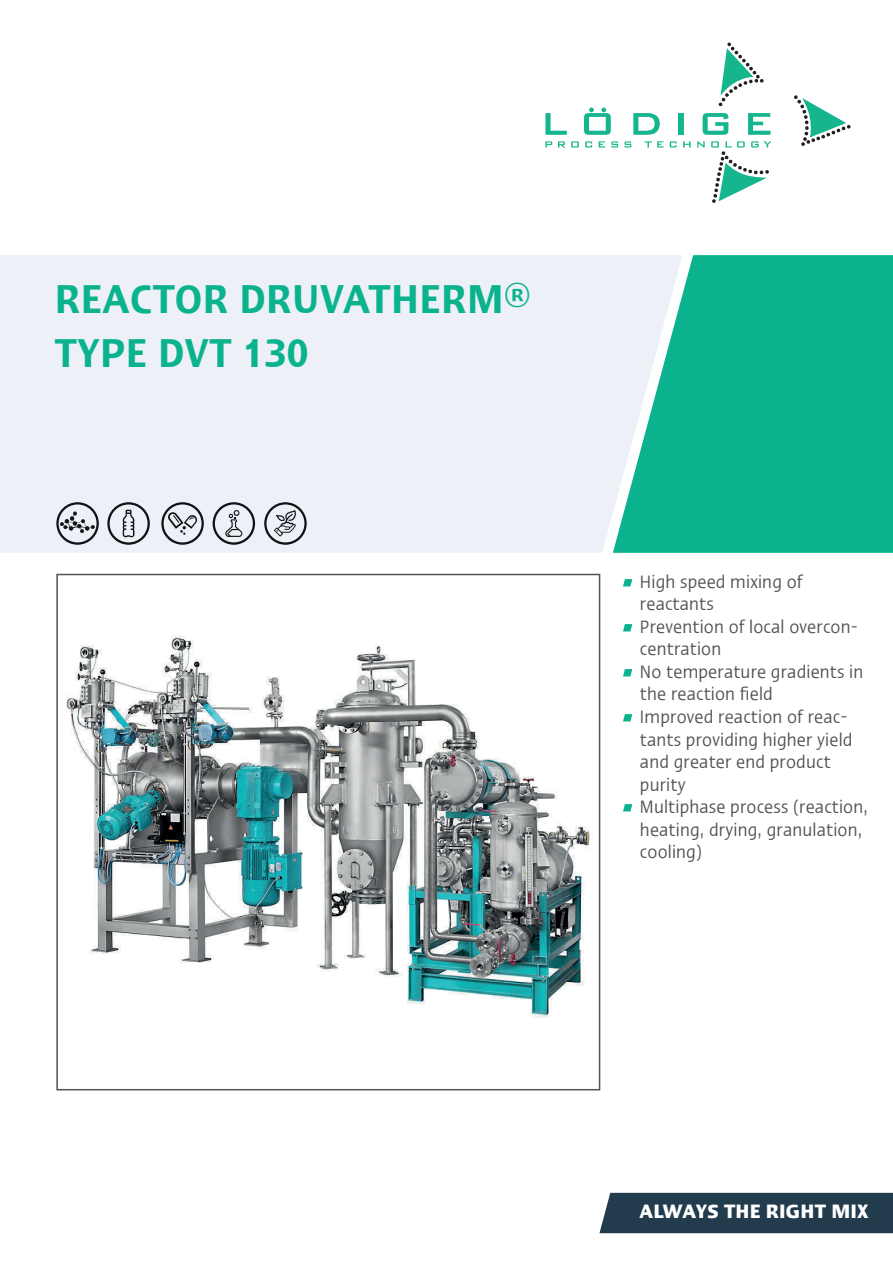
<style>
.page{position:relative;width:893px;height:1263px;background:#fff}
.page>*{position:absolute;margin:0;border:0;box-sizing:border-box;transform-origin:0 0}
.t1{font:600 condensed 40.5px/54px "Ergo Com";letter-spacing:.01em;color:#0ab38d}
.t2{font:700 condensed 19.5px "Ergo Com";letter-spacing:.01em;color:#fff}
.t3{font:condensed 18px/22.5px "Ergo Com";letter-spacing:.01em;color:#505357}
</style>
<div class="page">
<div style="left:599px;top:1193px;width:294px;height:40px;background:#223b4d"></div>
<div style="left:0;top:255px;width:613px;height:298px;background:#edf1f7"></div>
<svg style="left:613px;top:255px;width:280px;height:298px;fill:#0ab38d"></svg>
<svg style="left:719px;top:43px;width:45px;height:63px"></svg>
<svg style="left:794px;top:95px;width:56px;height:51px"></svg>
<svg style="left:697px;top:113px;width:74px;height:90px"></svg>
<svg style="left:545px;top:108px;width:146px;height:40px"></svg>
<svg style="left:623px;top:579px;width:9px;height:7px"></svg>
<svg style="left:623px;top:624px;width:9px;height:7px"></svg>
<svg style="left:623px;top:669px;width:9px;height:7px"></svg>
<svg style="left:623px;top:714px;width:9px;height:7px"></svg>
<svg style="left:623px;top:804px;width:9px;height:7px"></svg>
<img style="left:66px;top:636px;width:524px;height:382px">
<div style="left:56px;top:574px;width:544px;height:516px;border:2px solid #505357"></div>
<svg style="left:56px;top:502px;width:43px;height:43px"></svg>
<svg style="left:107px;top:502px;width:43px;height:43px"></svg>
<svg style="left:161px;top:502px;width:43px;height:43px"></svg>
<svg style="left:213px;top:502px;width:42px;height:43px"></svg>
<svg style="left:264px;top:502px;width:43px;height:43px"></svg>
<h1 class="t1" style="left:55px;top:268px;width:477px">REACTOR DRUVATHERM®<br>TYPE DVT 130</h1>
<p class="t3" style="left:640px;top:569px;width:230px">High speed mixing of reactants<br>Prevention of local overcon&shy;centration<br>No temperature gradients in the reaction field<br>Improved reaction of reac&shy;tants providing higher yield and greater end product purity<br>Multiphase process (reaction, heating, drying, granulation, cooling)</p>
<p class="t2" style="left:639px;top:1196px;width:230px">ALWAYS THE RIGHT MIX</p>
</div>
